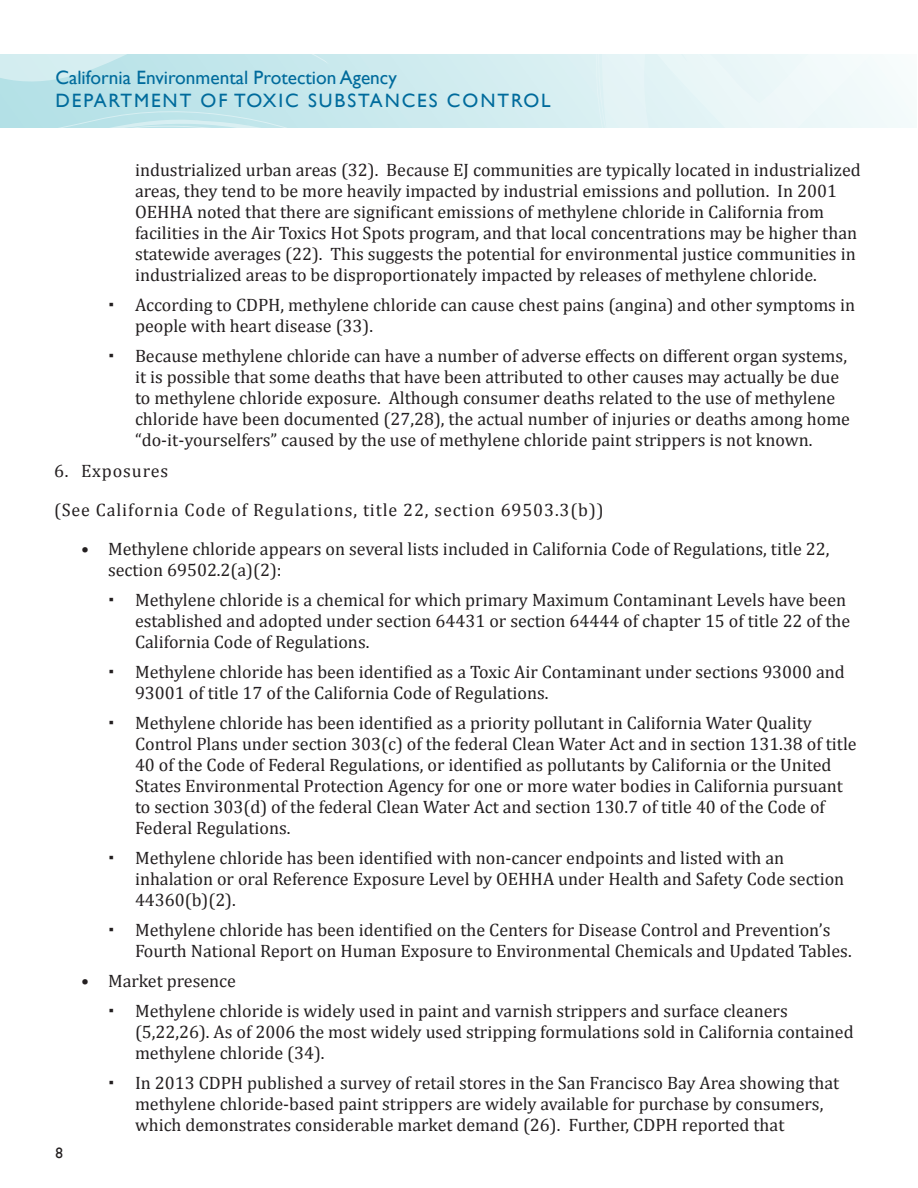
<style>
.page{position:relative;width:918px;height:1188px;background:#fff}
.page>*{position:absolute;margin:0;border:0;box-sizing:border-box;transform-origin:0 0}
.t1{font:19.35px/23.2px "Gill Sans";color:#006b9c}
.Double_Bullet{font:18px/21px "Cambria";color:#231f20}
.Bullet{font:18px/21px "Cambria";color:#231f20}
.paragraph{font:18px "Cambria";letter-spacing:.05em;color:#231f20}
.t2{font:15px "Gill Sans";color:#231f20}
</style>
<div class="page">
<div style="left:0;top:54px;width:916px;height:74px;background:#d3edf0"></div>
<svg style="left:0;top:54px;width:399px;height:74px"></svg>
<svg style="left:597px;top:54px;width:320px;height:74px"></svg>
<p class="t1" style="left:56px;top:66px;width:497px">California Environmental Protection Agency<br>DEPARTMENT OF TOXIC SUBSTANCES CONTROL</p>
<p class="Double_Bullet" style="left:135px;top:159px;width:727px">industrialized urban areas (32). Because EJ communities are typically located in industrialized areas, they tend to be more heavily impacted by industrial emissions and pollution. In 2001<br>OEHHA noted that there are significant emissions of methylene chloride in California from facilities in the Air Toxics Hot Spots program, and that local concentrations may be higher than statewide averages (22). This suggests the potential for environmental justice communities in industrialized areas to be disproportionately impacted by releases of methylene chloride.</p>
<p class="Double_Bullet" style="left:135px;top:294px;width:722px">According to CDPH, methylene chloride can cause chest pains (angina) and other symptoms in people with heart disease (33).</p>
<p class="Double_Bullet" style="left:135px;top:345px;width:717px">Because methylene chloride can have a number of adverse effects on different organ systems, it is possible that some deaths that have been attributed to other causes may actually be due to methylene chloride exposure. Although consumer deaths related to the use of methylene chloride have been documented (27,28), the actual number of injuries or deaths among home “do-it-yourselfers” caused by the use of methylene chloride paint strippers is not known.</p>
<p class="paragraph" style="left:54px;top:460px;width:116px">6. Exposures</p>
<p class="paragraph" style="left:54px;top:499px;width:551px">(See California Code of Regulations, title 22, section 69503.3(b))</p>
<p class="Bullet" style="left:108px;top:538px;width:723px;text-indent:-27px">• Methylene chloride appears on several lists included in California Code of Regulations, title 22, section 69502.2(a)(2):</p>
<p class="Double_Bullet" style="left:135px;top:589px;width:717px">Methylene chloride is a chemical for which primary Maximum Contaminant Levels have been established and adopted under section 64431 or section 64444 of chapter 15 of title 22 of the<br>California Code of Regulations.</p>
<p class="Double_Bullet" style="left:135px;top:661px;width:711px">Methylene chloride has been identified as a Toxic Air Contaminant under sections 93000 and<br>93001 of title 17 of the California Code of Regulations.</p>
<p class="Double_Bullet" style="left:135px;top:712px;width:723px">Methylene chloride has been identified as a priority pollutant in California Water Quality Control Plans under section 303(c) of the federal Clean Water Act and in section 131.38 of title 40 of the Code of Federal Regulations, or identified as pollutants by California or the United States Environmental Protection Agency for one or more water bodies in California pursuant to section 303(d) of the federal Clean Water Act and section 130.7 of title 40 of the Code of Federal Regulations.</p>
<p class="Double_Bullet" style="left:135px;top:847px;width:711px">Methylene chloride has been identified with non-cancer endpoints and listed with an inhalation or oral Reference Exposure Level by OEHHA under Health and Safety Code section<br>44360(b)(2).</p>
<p class="Double_Bullet" style="left:135px;top:919px;width:718px">Methylene chloride has been identified on the Centers for Disease Control and Prevention’s<br>Fourth National Report on Human Exposure to Environmental Chemicals and Updated Tables.</p>
<p class="Bullet" style="left:81px;top:970px;width:157px">• Market presence</p>
<p class="Double_Bullet" style="left:135px;top:1000px;width:720px">Methylene chloride is widely used in paint and varnish strippers and surface cleaners (5,22,26). As of 2006 the most widely used stripping formulations sold in California contained methylene chloride (34).</p>
<p class="Double_Bullet" style="left:135px;top:1072px;width:706px">In 2013 CDPH published a survey of retail stores in the San Francisco Bay Area showing that methylene chloride-based paint strippers are widely available for purchase by consumers, which demonstrates considerable market demand (26). Further, CDPH reported that</p>
<p class="t2" style="left:56px;top:1144px;width:9px">8</p>
</div>
